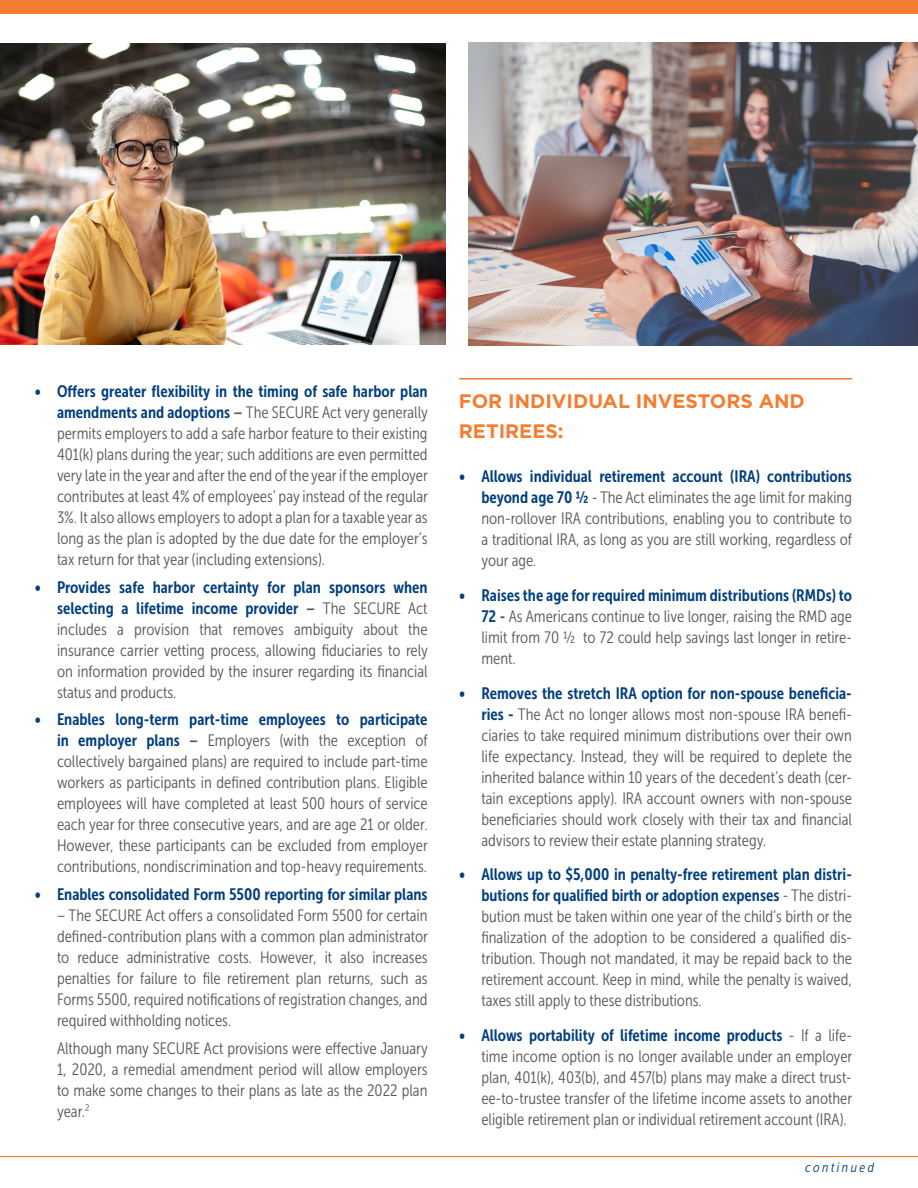
<style>
.page{position:relative;width:918px;height:1188px;background:#fff}
.page>*{position:absolute;margin:0;border:0;box-sizing:border-box;transform-origin:0 0}
.t1{font:700 19.5px/30px "Gotham";color:#f47d30}
.t2{font:16.5px/21px "Museo Sans Cond 300";color:#58595b;text-align:justify}
.t3{font:16.5px/21px "Museo Sans Cond 700";color:#003e7e;text-align:right}
.t4{font:italic 13.5px "Museo Sans Cond 300";letter-spacing:.18em;color:#003e7e}
.s1{font-family:"Museo Sans Cond 700";color:#003e7e}
.s2{font-family:"Museo Sans Cond 700"}
.s3{color:#58595b}
.s4{font-family:"Museo Sans Cond 300";color:#58595b}
</style>
<div class="page">
<hr style="left:0;top:1156px;width:918px;height:1px;background:#f47d30">
<img style="left:0;top:43px;width:446px;height:302px">
<img style="left:469px;top:43px;width:449px;height:303px">
<div style="left:0;top:0;width:918px;height:14px;background:#f47d30"></div>
<hr style="left:459px;top:378px;width:393px;height:2px;background:#f47d30">
<p class="t3" style="left:34px;top:381px;width:395px">• Offers greater flexibility in the timing of safe harbor plan</p>
<p class="t2" style="left:57px;top:402px;width:372px"><span class="s1">amendments and adoptions</span> <span class="s2">–</span> The SECURE Act very generally permits employers to add a safe harbor feature to their existing 401(k) plans during the year; such additions are even permitted very late in the year and after the end of the year if the employer contributes at least 4% of employees’ pay instead of the regular 3%. It also allows employers to adopt a plan for a taxable year as long as the plan is adopted by the due date for the employer’s tax return for that year (including extensions).</p>
<p class="t3" style="left:35px;top:576px;width:395px">• Provides safe harbor certainty for plan sponsors when selecting a lifetime income provider <span class="s3">–</span> <span class="s4">The SECURE Act</span></p>
<p class="t2" style="left:57px;top:619px;width:373px">includes a provision that removes ambiguity about the insurance carrier vetting process, allowing fiduciaries to rely on information provided by the insurer regarding its financial status and products.</p>
<p class="t3" style="left:35px;top:709px;width:395px">• Enables long-term part-time employees to participate</p>
<p class="t2" style="left:57px;top:730px;width:372px"><span class="s1">in employer plans</span> <span class="s2">–</span> Employers (with the exception of collectively bargained plans) are required to include part-time workers as participants in defined contribution plans. Eligible employees will have completed at least 500 hours of service each year for three consecutive years, and are age 21 or older.<br>However, these participants can be excluded from employer contributions, nondiscrimination and top-heavy requirements.</p>
<p class="t3" style="left:35px;top:884px;width:395px">• Enables consolidated Form 5500 reporting for similar plans</p>
<p class="t2" style="left:57px;top:905px;width:372px">– The SECURE Act offers a consolidated Form 5500 for certain defined-contribution plans with a common plan administrator to reduce administrative costs. However, it also increases penalties for failure to file retirement plan returns, such as Forms 5500, required notifications of registration changes, and required withholding notices.</p>
<p class="t2" style="left:57px;top:1038px;width:372px">Although many SECURE Act provisions were effective January 1, 2020, a remedial amendment period will allow employers to make some changes to their plans as late as the 2022 plan year.<sup>2</sup></p>
<p class="t1" style="left:459px;top:386px;width:348px">FOR INDIVIDUAL INVESTORS AND<br>RETIREES:</p>
<p class="t3" style="left:459px;top:466px;width:395px">• Allows individual retirement account (IRA) contributions</p>
<p class="t2" style="left:481px;top:487px;width:372px"><span class="s1">beyond age 70 ½</span> - The Act eliminates the age limit for making non-rollover IRA contributions, enabling you to contribute to a traditional IRA, as long as you are still working, regardless of your age.</p>
<p class="t3" style="left:459px;top:585px;width:395px">• Raises the age for required minimum distributions (RMDs) to</p>
<p class="t2" style="left:481px;top:606px;width:372px"><span class="s1">72</span> <span class="s2">-</span> As Americans continue to live longer, raising the RMD age limit from 70 ½ to 72 could help savings last longer in retire&shy;ment.</p>
<p class="t3" style="left:459px;top:682px;width:395px">• Removes the stretch IRA option for non-spouse beneficia-</p>
<p class="t2" style="left:481px;top:703px;width:372px"><span class="s1">ries -</span> The Act no longer allows most non-spouse IRA benefi&shy;ciaries to take required minimum distributions over their own life expectancy. Instead, they will be required to deplete the inherited balance within 10 years of the decedent’s death (cer&shy;tain exceptions apply). IRA account owners with non-spouse beneficiaries should work closely with their tax and financial advisors to review their estate planning strategy.</p>
<p class="t3" style="left:459px;top:864px;width:395px">• Allows up to $5,000 in penalty-free retirement plan distri&shy;butions for qualified birth or adoption expenses <span class="s4">- The distri-</span></p>
<p class="t2" style="left:481px;top:906px;width:372px">bution must be taken within one year of the child’s birth or the finalization of the adoption to be considered a qualified dis&shy;tribution. Though not mandated, it may be repaid back to the retirement account. Keep in mind, while the penalty is waived, taxes still apply to these distributions.</p>
<p class="t3" style="left:459px;top:1024px;width:395px">• Allows portability of lifetime income products <span class="s4">- If a life-</span></p>
<p class="t2" style="left:481px;top:1046px;width:372px">time income option is no longer available under an employer plan, 401(k), 403(b), and 457(b) plans may make a direct trust&shy;ee-to-trustee transfer of the lifetime income assets to another eligible retirement plan or individual retirement account (IRA).</p>
<p class="t4" style="left:805px;top:1160px;width:71px">continued</p>
</div>
